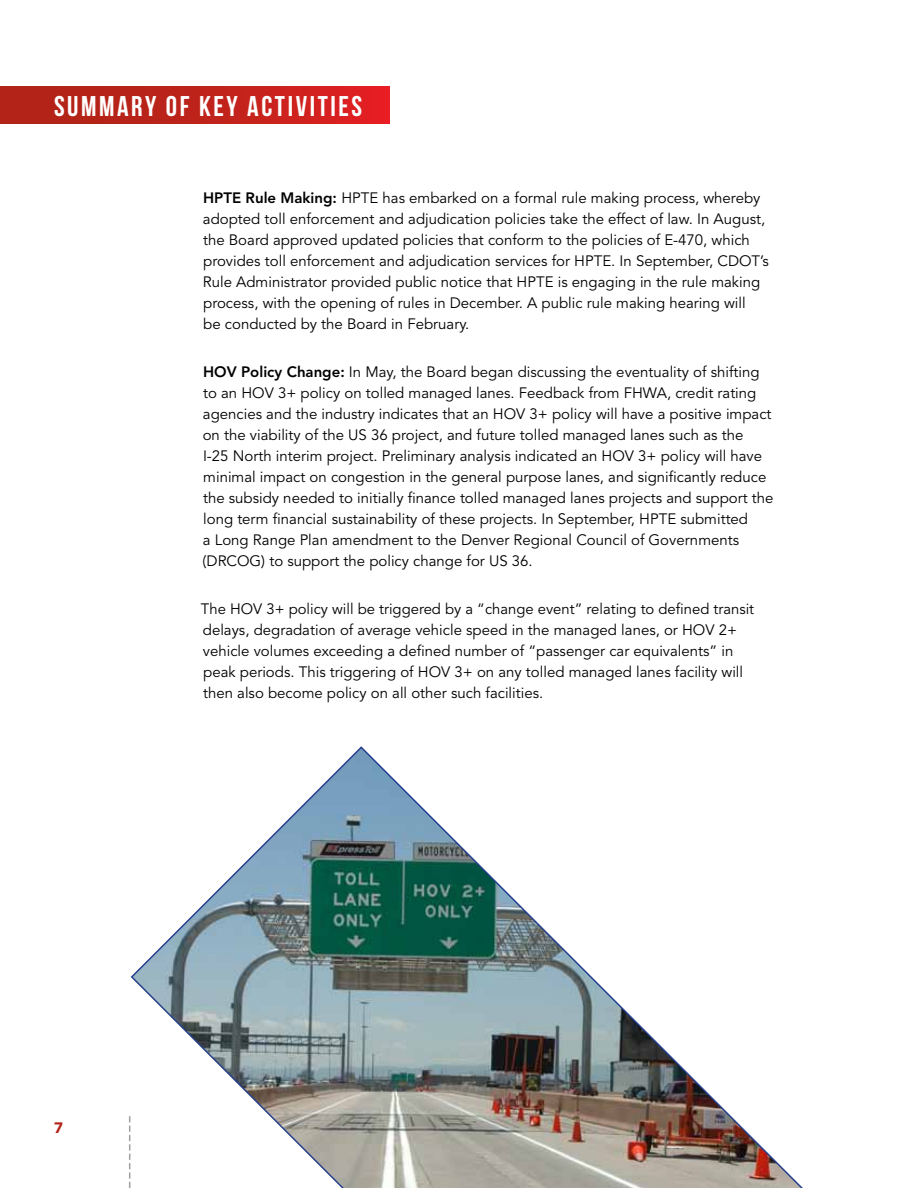
<style>
.page{position:relative;width:918px;height:1188px;background:#fff}
.page>*{position:absolute;margin:0;border:0;box-sizing:border-box;transform-origin:0 0}
.t1{font:28.5px "Bebas Neue";letter-spacing:.09em;color:#fff}
.t2{font:15px/21px "Avenir";color:#000}
.t3{font:900 15px "Avenir";color:#b32317}
.s1{font-weight:800}
</style>
<div class="page">
<svg style="left:129px;top:1116px;width:1px;height:72px"></svg>
<img style="left:130px;top:746px;width:673px;height:442px">
<div style="left:0;top:86px;width:390px;height:37px;background:linear-gradient(to right,#a92415,#dd2022)"></div>
<h1 class="t1" style="left:54px;top:91px;width:310px">SUMMARY OF KEY ACTIVITIES</h1>
<p class="t2" style="left:203px;top:187px;width:568px"><span class="s1">HPTE Rule Making:</span> HPTE has embarked on a formal rule making process, whereby adopted toll enforcement and adjudication policies take the effect of law. In August, the Board approved updated policies that conform to the policies of E-470, which provides toll enforcement and adjudication services for HPTE. In September, CDOT’s Rule Administrator provided public notice that HPTE is engaging in the rule making process, with the opening of rules in December. A public rule making hearing will<br>be conducted by the Board in February.</p>
<p class="t2" style="left:203px;top:361px;width:572px"><span class="s1">HOV Policy Change:</span> In May, the Board began discussing the eventuality of shifting to an HOV 3+ policy on tolled managed lanes. Feedback from FHWA, credit rating agencies and the industry indicates that an HOV 3+ policy will have a positive impact on the viability of the US 36 project, and future tolled managed lanes such as the<br>I-25 North interim project. Preliminary analysis indicated an HOV 3+ policy will have minimal impact on congestion in the general purpose lanes, and significantly reduce the subsidy needed to initially finance tolled managed lanes projects and support the long term financial sustainability of these projects. In September, HPTE submitted<br>a Long Range Plan amendment to the Denver Regional Council of Governments (DRCOG) to support the policy change for US 36.</p>
<p class="t2" style="left:201px;top:598px;width:555px">The HOV 3+ policy will be triggered by a “change event” relating to defined transit delays, degradation of average vehicle speed in the managed lanes, or HOV 2+ vehicle volumes exceeding a defined number of “passenger car equivalents” in peak periods. This triggering of HOV 3+ on any tolled managed lanes facility will then also become policy on all other such facilities.</p>
<p class="t3" style="left:54px;top:1119px;width:10px">7</p>
</div>
